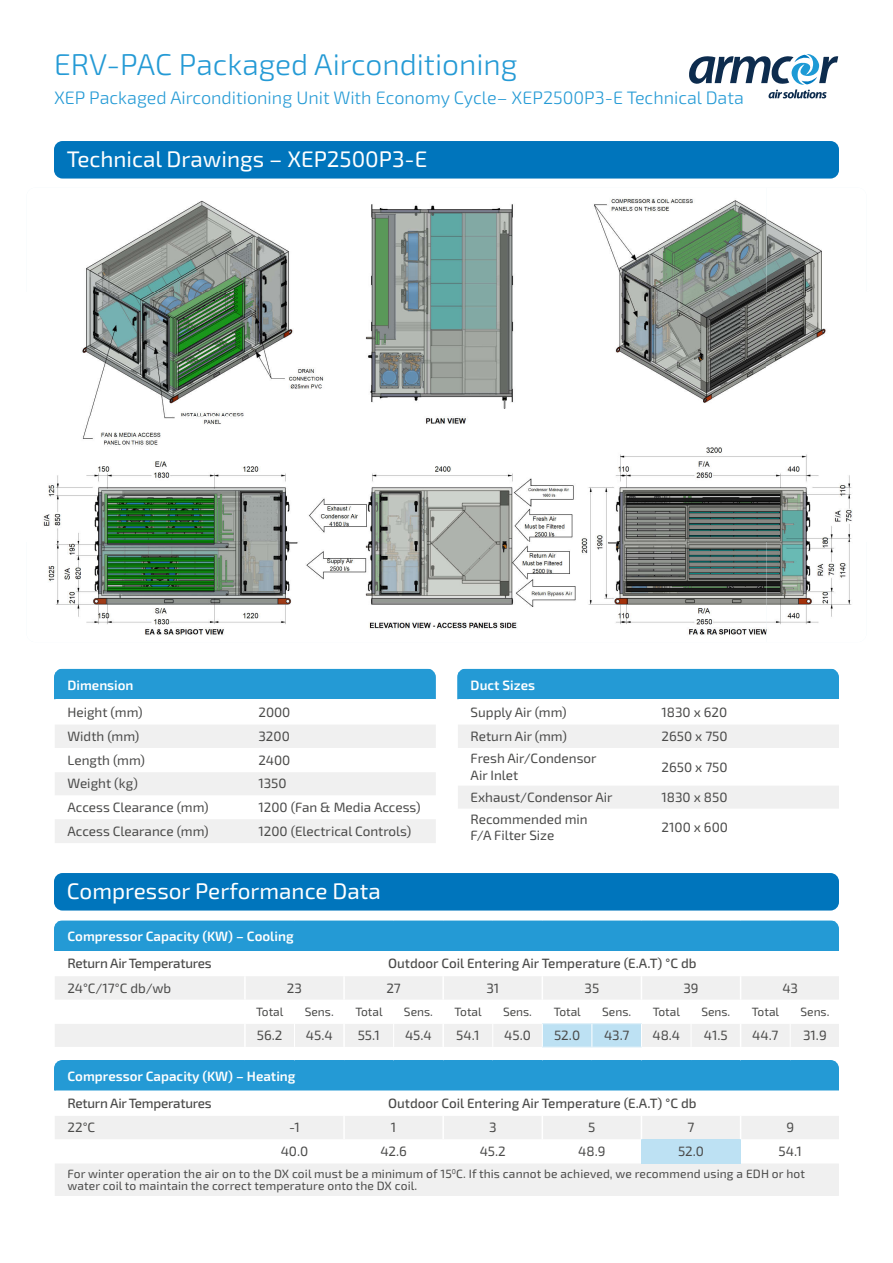
<style>
.page{position:relative;width:893px;height:1263px;background:#fff}
.page>*{position:absolute;margin:0;border:0;box-sizing:border-box;transform-origin:0 0}
.t1{font:300 30px "Exo 2";color:#249ad5}
.Standfirst-White{font:22.5px "Exo 2";color:#fff}
.t2{font:300 18px "Exo 2";color:#249ad5}
.t3{font:13.5px/26.8px "Exo 2";color:#4a4a49}
.t4{font:600 13.5px/26.8px "Exo 2";color:#fff}
.t5{font:500 13.5px "Exo 2";color:#4a4a49}
.t6{font:12px/12px "Exo 2";letter-spacing:.01em;color:#4a4a49}
.s1{font-weight:600;color:#fff}
.s2{font-weight:500;color:#4a4a49}
</style>
<div class="page">
<div style="left:54px;top:873px;width:785px;height:37px;background:#0075bc;border-radius:9px"></div>
<div style="left:55px;top:921px;width:784px;height:30px;background:#249ad5"></div>
<svg style="left:55px;top:976px;width:784px;height:71px;fill:#f0f0f0"></svg>
<hr style="left:54px;top:920px;width:191px;height:2px;background:#249ad5">
<hr style="left:54px;top:922px;width:2px;height:29px;background:#249ad5">
<hr style="left:245px;top:920px;width:49px;height:2px;background:#249ad5">
<hr style="left:294px;top:920px;width:50px;height:2px;background:#249ad5">
<hr style="left:344px;top:920px;width:50px;height:2px;background:#249ad5">
<hr style="left:394px;top:920px;width:49px;height:2px;background:#249ad5">
<hr style="left:443px;top:920px;width:50px;height:2px;background:#249ad5">
<hr style="left:493px;top:920px;width:49px;height:2px;background:#249ad5">
<hr style="left:542px;top:920px;width:50px;height:2px;background:#249ad5">
<hr style="left:592px;top:920px;width:49px;height:2px;background:#249ad5">
<hr style="left:641px;top:920px;width:50px;height:2px;background:#249ad5">
<hr style="left:691px;top:920px;width:50px;height:2px;background:#249ad5">
<hr style="left:741px;top:920px;width:49px;height:2px;background:#249ad5">
<hr style="left:790px;top:920px;width:49px;height:2px;background:#249ad5">
<hr style="left:244px;top:976px;width:2px;height:23px;background:#fff">
<hr style="left:343px;top:976px;width:2px;height:23px;background:#fff">
<hr style="left:442px;top:976px;width:2px;height:23px;background:#fff">
<svg style="left:542px;top:976px;width:1px;height:23px"></svg>
<svg style="left:641px;top:976px;width:1px;height:23px"></svg>
<svg style="left:740px;top:976px;width:1px;height:23px"></svg>
<hr style="left:244px;top:1024px;width:2px;height:23px;background:#fff">
<hr style="left:343px;top:1024px;width:2px;height:23px;background:#fff">
<hr style="left:442px;top:1024px;width:2px;height:23px;background:#fff">
<svg style="left:740px;top:1024px;width:1px;height:23px"></svg>
<svg style="left:294px;top:1024px;width:1px;height:23px"></svg>
<svg style="left:393px;top:1024px;width:1px;height:23px"></svg>
<svg style="left:492px;top:1024px;width:1px;height:23px"></svg>
<hr style="left:542px;top:1023px;width:50px;height:1px;background:#d3ebf7">
<hr style="left:592px;top:1023px;width:50px;height:1px;background:#d3ebf7">
<hr style="left:542px;top:1047px;width:50px;height:1px;background:#d3ebf7">
<hr style="left:592px;top:1047px;width:50px;height:1px;background:#d3ebf7">
<svg style="left:542px;top:1024px;width:100px;height:23px;background:#bfe2f3"></svg>
<svg style="left:691px;top:1024px;width:1px;height:23px"></svg>
<svg style="left:790px;top:1024px;width:1px;height:23px"></svg>
<div style="left:55px;top:1061px;width:784px;height:29px;background:#249ad5"></div>
<svg style="left:55px;top:1090px;width:784px;height:1px"></svg>
<svg style="left:55px;top:1116px;width:784px;height:80px;fill:#f0f0f0"></svg>
<div style="left:641px;top:1139px;width:100px;height:24px;background:#bde1f3"></div>
<hr style="left:54px;top:1060px;width:191px;height:1px;background:#249ad5">
<hr style="left:54px;top:1061px;width:2px;height:29px;background:#249ad5">
<hr style="left:245px;top:1060px;width:49px;height:1px;background:#249ad5">
<hr style="left:294px;top:1060px;width:50px;height:1px;background:#249ad5">
<hr style="left:344px;top:1060px;width:50px;height:1px;background:#249ad5">
<hr style="left:394px;top:1060px;width:49px;height:1px;background:#249ad5">
<hr style="left:443px;top:1060px;width:50px;height:1px;background:#249ad5">
<hr style="left:493px;top:1060px;width:49px;height:1px;background:#249ad5">
<hr style="left:542px;top:1060px;width:50px;height:1px;background:#249ad5">
<hr style="left:592px;top:1060px;width:49px;height:1px;background:#249ad5">
<hr style="left:641px;top:1060px;width:50px;height:1px;background:#249ad5">
<hr style="left:691px;top:1060px;width:50px;height:1px;background:#249ad5">
<hr style="left:741px;top:1060px;width:49px;height:1px;background:#249ad5">
<hr style="left:790px;top:1060px;width:49px;height:1px;background:#249ad5">
<hr style="left:343px;top:1116px;width:2px;height:23px;background:#fff">
<hr style="left:442px;top:1116px;width:2px;height:23px;background:#fff">
<svg style="left:542px;top:1116px;width:1px;height:23px"></svg>
<svg style="left:641px;top:1116px;width:1px;height:23px"></svg>
<svg style="left:740px;top:1116px;width:1px;height:23px"></svg>
<img style="left:43px;top:198px;width:809px;height:437px">
<div style="left:54px;top:141px;width:785px;height:38px;background:#0075bc;border-radius:9px"></div>
<div style="left:55px;top:669px;width:381px;height:30px;background:#249ad5"></div>
<svg style="left:55px;top:725px;width:381px;height:118px;fill:#f0f0f0"></svg>
<hr style="left:54px;top:669px;width:192px;height:1px;background:#249ad5">
<hr style="left:54px;top:670px;width:2px;height:29px;background:#249ad5">
<div style="left:458px;top:669px;width:381px;height:30px;background:#249ad5"></div>
<svg style="left:458px;top:725px;width:381px;height:83px"></svg>
<hr style="left:457px;top:669px;width:192px;height:1px;background:#249ad5">
<hr style="left:457px;top:670px;width:2px;height:29px;background:#249ad5">
<svg style="left:689px;top:54px;width:149px;height:45px"></svg>
<h3 class="t1" style="left:54px;top:47px;width:465px">ERV-PAC Packaged Airconditioning</h3>
<h4 class="t2" style="left:54px;top:87px;width:691px">XEP Packaged Airconditioning Unit With Economy Cycle– XEP2500P3-E Technical Data</h4>
<p class="Standfirst-White" style="left:67px;top:146px;width:362px">Technical Drawings – XEP2500P3-E</p>
<p class="t3" style="left:68px;top:672px;width:77px"><span class="s1">Dimension<br></span>Height (mm)</p>
<p class="t3" style="left:258px;top:699px;width:34px">2000</p>
<p class="t3" style="left:471px;top:672px;width:98px"><span class="s1">Duct Sizes<br></span>Supply Air (mm)</p>
<p class="t3" style="left:662px;top:699px;width:67px">1830 x 620</p>
<p class="t3" style="left:68px;top:723px;width:73px">Width (mm)</p>
<p class="t3" style="left:258px;top:723px;width:33px">3200</p>
<p class="t3" style="left:68px;top:747px;width:79px">Length (mm)</p>
<p class="t3" style="left:258px;top:747px;width:33px">2400</p>
<p class="t3" style="left:68px;top:771px;width:72px">Weight (kg)</p>
<p class="t3" style="left:258px;top:771px;width:30px">1350</p>
<p class="t3" style="left:68px;top:794px;width:143px">Access Clearance (mm)</p>
<p class="t3" style="left:258px;top:794px;width:164px">1200 (Fan &amp; Media Access)</p>
<p class="t3" style="left:68px;top:818px;width:143px">Access Clearance (mm)</p>
<p class="t3" style="left:258px;top:818px;width:154px">1200 (Electrical Controls)</p>
<p class="t3" style="left:471px;top:723px;width:98px">Return Air (mm)</p>
<p class="t3" style="left:662px;top:723px;width:68px">2650 x 750</p>
<p class="t3" style="left:471px;top:751px;width:127px;line-height:16.2px">Fresh Air/Condensor<br>Air Inlet</p>
<p class="t3" style="left:662px;top:754px;width:68px">2650 x 750</p>
<p class="t3" style="left:471px;top:784px;width:143px">Exhaust/Condensor Air</p>
<p class="t3" style="left:662px;top:784px;width:67px">1830 x 850</p>
<p class="t3" style="left:471px;top:811px;width:119px;line-height:16.2px">Recommended min<br>F/A Filter Size</p>
<p class="t3" style="left:662px;top:814px;width:68px">2100 x 600</p>
<p class="Standfirst-White" style="left:67px;top:878px;width:316px">Compressor Performance Data</p>
<p class="t4" style="left:68px;top:923px;width:228px">Compressor Capacity (KW) – Cooling<br><span class="s2">Return Air Temperatures</span></p>
<p class="t5" style="left:388px;top:955px;width:310px">Outdoor Coil Entering Air Temperature (E.A.T) °C db</p>
<p class="t3" style="left:68px;top:975px;width:105px">24°C/17°C db/wb</p>
<p class="t3" style="left:287px;top:975px;width:17px">23</p>
<p class="t3" style="left:386px;top:975px;width:16px">27</p>
<p class="t3" style="left:486px;top:975px;width:14px">31</p>
<p class="t3" style="left:585px;top:975px;width:16px">35</p>
<p class="t3" style="left:683px;top:975px;width:17px">39</p>
<p class="t3" style="left:782px;top:975px;width:17px">43</p>
<p class="t6" style="left:256px;top:1006px;width:29px">Total</p>
<p class="t6" style="left:305px;top:1006px;width:30px">Sens.</p>
<p class="t6" style="left:355px;top:1006px;width:29px">Total</p>
<p class="t6" style="left:404px;top:1006px;width:30px">Sens.</p>
<p class="t6" style="left:455px;top:1006px;width:29px">Total</p>
<p class="t6" style="left:503px;top:1006px;width:30px">Sens.</p>
<p class="t6" style="left:554px;top:1006px;width:29px">Total</p>
<p class="t6" style="left:602px;top:1006px;width:30px">Sens.</p>
<p class="t6" style="left:653px;top:1006px;width:29px">Total</p>
<p class="t6" style="left:701px;top:1006px;width:30px">Sens.</p>
<p class="t6" style="left:752px;top:1006px;width:29px">Total</p>
<p class="t6" style="left:800px;top:1006px;width:30px">Sens.</p>
<p class="t3" style="left:257px;top:1022px;width:27px">56.2</p>
<p class="t3" style="left:306px;top:1022px;width:28px">45.4</p>
<p class="t3" style="left:358px;top:1022px;width:24px">55.1</p>
<p class="t3" style="left:405px;top:1022px;width:28px">45.4</p>
<p class="t3" style="left:456px;top:1022px;width:25px">54.1</p>
<p class="t3" style="left:504px;top:1022px;width:28px">45.0</p>
<p class="t3" style="left:554px;top:1022px;width:28px">52.0</p>
<p class="t3" style="left:604px;top:1022px;width:27px">43.7</p>
<p class="t3" style="left:652px;top:1022px;width:29px">48.4</p>
<p class="t3" style="left:704px;top:1022px;width:25px">41.5</p>
<p class="t3" style="left:752px;top:1022px;width:28px">44.7</p>
<p class="t3" style="left:803px;top:1022px;width:25px">31.9</p>
<p class="t4" style="left:68px;top:1063px;width:230px">Compressor Capacity (KW) – Heating<br><span class="s2">Return Air Temperatures</span></p>
<p class="t5" style="left:388px;top:1095px;width:310px">Outdoor Coil Entering Air Temperature (E.A.T) °C db</p>
<p class="t3" style="left:68px;top:1114px;width:29px">22°C</p>
<p class="t3" style="left:289px;top:1114px;width:13px">-1</p>
<p class="t3" style="left:391px;top:1114px;width:7px">1</p>
<p class="t3" style="left:489px;top:1114px;width:9px">3</p>
<p class="t3" style="left:588px;top:1114px;width:9px">5</p>
<p class="t3" style="left:688px;top:1114px;width:8px">7</p>
<p class="t3" style="left:786px;top:1114px;width:9px">9</p>
<p class="t3" style="left:281px;top:1138px;width:29px">40.0</p>
<p class="t3" style="left:380px;top:1138px;width:28px">42.6</p>
<p class="t3" style="left:480px;top:1138px;width:28px">45.2</p>
<p class="t3" style="left:578px;top:1138px;width:29px">48.9</p>
<p class="t3" style="left:678px;top:1138px;width:28px">52.0</p>
<p class="t3" style="left:778px;top:1138px;width:25px">54.1</p>
<p class="t6" style="left:68px;top:1168px;width:739px">For winter operation the air on to the DX coil must be a minimum of 15<sup>0</sup>C. If this cannot be achieved, we recommend using a EDH or hot water coil to maintain the correct temperature onto the DX coil.</p>
</div>
